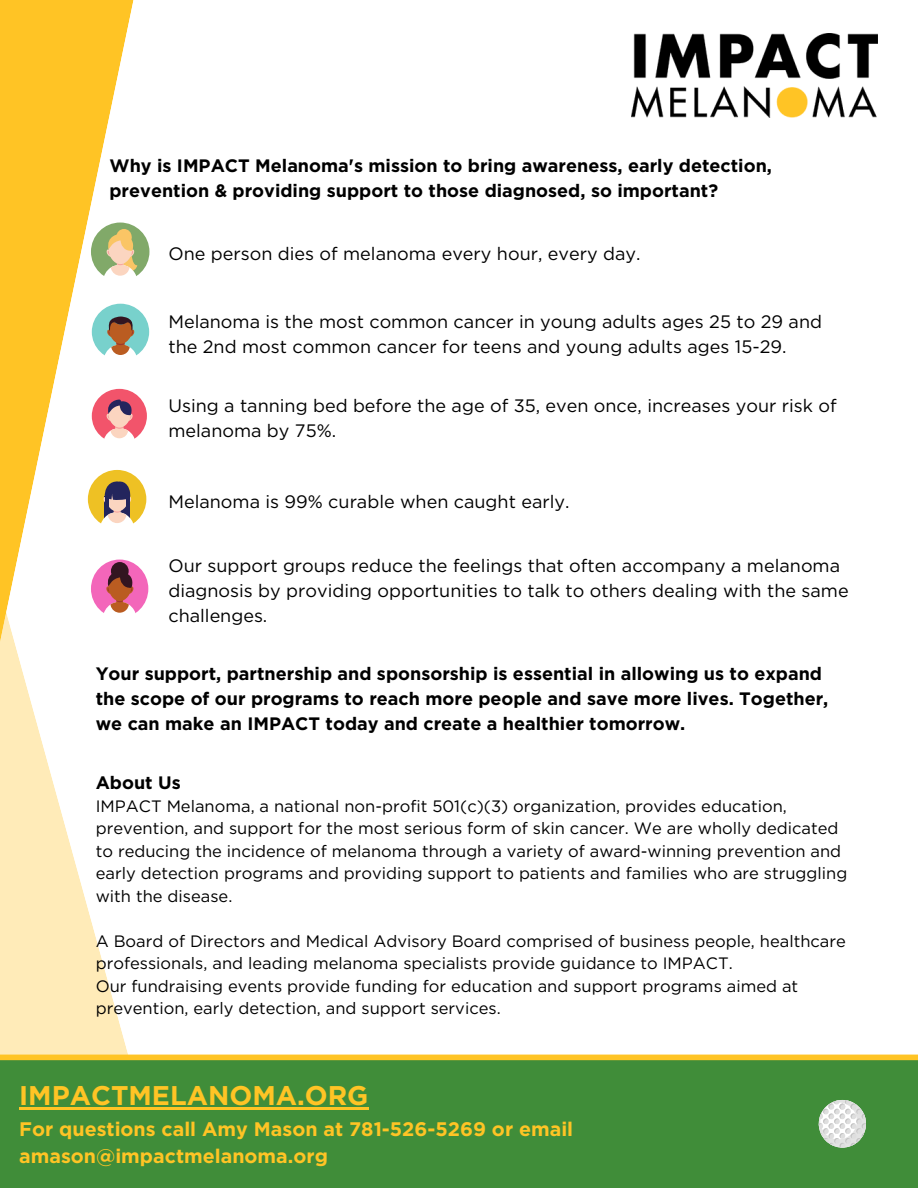
<style>
.page{position:relative;width:918px;height:1188px;background:#fff}
.page>*{position:absolute;margin:0;border:0;box-sizing:border-box;transform-origin:0 0}
.t1{font:700 27px "Gotham";color:#ffc425}
.t2{font:700 19.65px/27px "Gotham";color:#ffc425}
.t3{font:18px/24.8px "Gotham";color:#000}
.t4{font:700 18px/24.8px "Gotham";color:#000}
.t5{font:16.5px/22.5px "Gotham";color:#000}
</style>
<div class="page">
<svg style="left:0;top:0;width:242px;height:1055px"></svg>
<div style="left:0;top:1060px;width:918px;height:128px;background:#408d39"></div>
<div style="left:0;top:1055px;width:918px;height:5px;background:#ffc425"></div>
<img style="left:631px;top:33px;width:247px;height:84px">
<hr style="left:19px;top:1108px;width:349px;height:2px;background:#ffc425">
<div style="left:91px;top:223px;width:58px;height:58px;background:#81a969;border-radius:50%"></div>
<svg style="left:116px;top:229px;width:16px;height:15px"></svg>
<svg style="left:103px;top:233px;width:34px;height:54px"></svg>
<div style="left:92px;top:304px;width:57px;height:56px;background:#78d1cc;border-radius:50%"></div>
<svg style="left:104px;top:316px;width:33px;height:50px"></svg>
<div style="left:88px;top:470px;width:58px;height:58px;background:#eec124;border-radius:50%"></div>
<svg style="left:100px;top:481px;width:34px;height:53px"></svg>
<hr style="left:105px;top:496px;width:3px;height:18px;background:#23255d">
<hr style="left:126px;top:496px;width:4px;height:18px;background:#23255d">
<div style="left:92px;top:389px;width:55px;height:54px;background:#f2546b;border-radius:50%"></div>
<svg style="left:103px;top:399px;width:32px;height:49px"></svg>
<div style="left:91px;top:560px;width:57px;height:58px;background:#f366ba;border-radius:50%"></div>
<div style="left:111px;top:562px;width:18px;height:18px;background:#331520;border-radius:50%"></div>
<svg style="left:103px;top:570px;width:33px;height:54px"></svg>
<svg style="left:819px;top:1100px;width:47px;height:48px"></svg>
<p class="t4" style="left:109px;top:155px;width:664px">Why is IMPACT Melanoma's mission to bring awareness, early detection, prevention &amp; providing support to those diagnosed, so important?</p>
<p class="t3" style="left:168px;top:242px;width:474px">One person dies of melanoma every hour, every day.</p>
<p class="t3" style="left:168px;top:310px;width:655px">Melanoma is the most common cancer in young adults ages 25 to 29 and the 2nd most common cancer for teens and young adults ages 15-29.</p>
<p class="t3" style="left:168px;top:394px;width:670px">Using a tanning bed before the age of 35, even once, increases your risk of melanoma by 75%.</p>
<p class="t3" style="left:168px;top:490px;width:403px">Melanoma is 99% curable when caught early.</p>
<p class="t3" style="left:168px;top:554px;width:682px">Our support groups reduce the feelings that often accompany a melanoma diagnosis by providing opportunities to talk to others dealing with the same challenges.</p>
<p class="t4" style="left:96px;top:662px;width:734px">Your support, partnership and sponsorship is essential in allowing us to expand the scope of our programs to reach more people and save more lives. Together, we can make an IMPACT today and create a healthier tomorrow.</p>
<p class="t4" style="left:96px;top:772px;width:87px">About Us</p>
<p class="t5" style="left:96px;top:796px;width:753px">IMPACT Melanoma, a national non-profit 501(c)(3) organization, provides education, prevention, and support for the most serious form of skin cancer. We are wholly dedicated to reducing the incidence of melanoma through a variety of award-winning prevention and early detection programs and providing support to patients and families who are struggling with the disease.</p>
<p class="t5" style="left:96px;top:931px;width:752px">A Board of Directors and Medical Advisory Board comprised of business people, healthcare professionals, and leading melanoma specialists provide guidance to IMPACT.<br>Our fundraising events provide funding for education and support programs aimed at prevention, early detection, and support services.</p>
<p class="t1" style="left:19px;top:1084px;width:351px">IMPACTMELANOMA.ORG</p>
<p class="t2" style="left:19px;top:1116px;width:555px">For questions call Amy Mason at 781-526-5269 or email amason@impactmelanoma.org</p>
</div>
